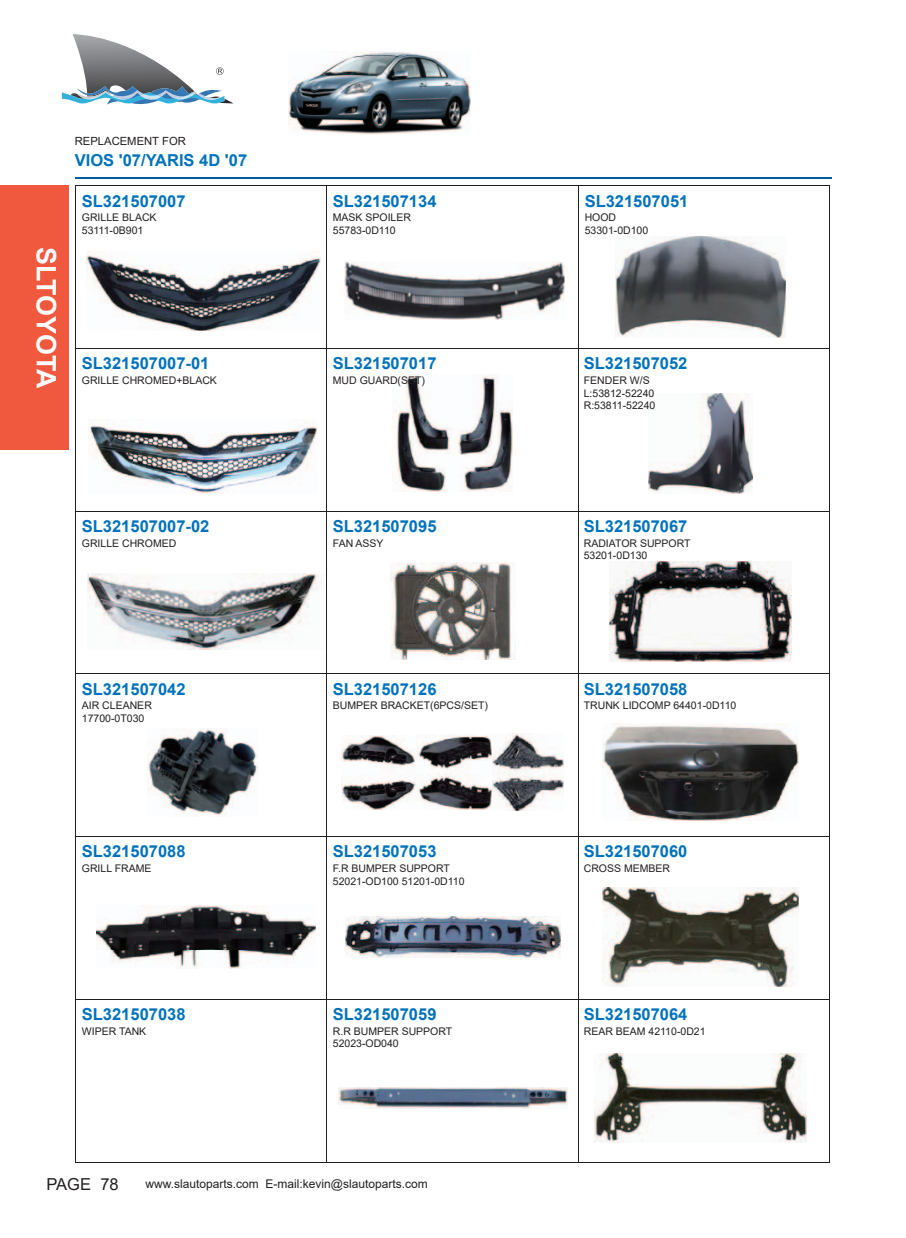
<style>
.page{position:relative;width:906px;height:1238px;background:#fff}
.page>*{position:absolute;margin:0;border:0;box-sizing:border-box;transform-origin:0 0}
.t1{font:700 26.85px "Arial";color:#fff}
.t2{font:700 16.5px "Arial";color:#0072bc}
.t3{font:16.5px "Arial";color:#231f20}
.t4{font:12px "Arial";color:#231f20}
.t5{font:11.25px "Arial";color:#231f20}
.t6{font:10.5px/12.6px "Arial";color:#231f20}
</style>
<div class="page">
<hr style="left:75px;top:185px;width:252px;height:1px;background:#231f20">
<hr style="left:327px;top:185px;width:251px;height:1px;background:#231f20">
<hr style="left:578px;top:185px;width:251px;height:1px;background:#231f20">
<hr style="left:76px;top:348px;width:251px;height:1px;background:#231f20">
<hr style="left:327px;top:348px;width:251px;height:1px;background:#231f20">
<hr style="left:578px;top:348px;width:251px;height:1px;background:#231f20">
<hr style="left:76px;top:511px;width:251px;height:1px;background:#231f20">
<hr style="left:327px;top:511px;width:251px;height:1px;background:#231f20">
<hr style="left:578px;top:511px;width:251px;height:1px;background:#231f20">
<hr style="left:76px;top:673px;width:251px;height:1px;background:#231f20">
<hr style="left:327px;top:673px;width:251px;height:1px;background:#231f20">
<hr style="left:578px;top:673px;width:251px;height:1px;background:#231f20">
<hr style="left:76px;top:836px;width:251px;height:1px;background:#231f20">
<hr style="left:327px;top:836px;width:251px;height:1px;background:#231f20">
<hr style="left:578px;top:836px;width:251px;height:1px;background:#231f20">
<hr style="left:76px;top:999px;width:251px;height:1px;background:#231f20">
<hr style="left:327px;top:999px;width:251px;height:1px;background:#231f20">
<hr style="left:578px;top:999px;width:251px;height:1px;background:#231f20">
<hr style="left:75px;top:1162px;width:252px;height:1px;background:#231f20">
<hr style="left:327px;top:1162px;width:251px;height:1px;background:#231f20">
<hr style="left:578px;top:1162px;width:251px;height:1px;background:#231f20">
<hr style="left:75px;top:185px;width:1px;height:163px;background:#231f20">
<hr style="left:327px;top:185px;width:1px;height:163px;background:#231f20">
<hr style="left:578px;top:185px;width:1px;height:163px;background:#231f20">
<hr style="left:829px;top:185px;width:1px;height:163px;background:#231f20">
<hr style="left:75px;top:348px;width:1px;height:163px;background:#231f20">
<hr style="left:327px;top:348px;width:1px;height:163px;background:#231f20">
<hr style="left:578px;top:348px;width:1px;height:163px;background:#231f20">
<hr style="left:829px;top:348px;width:1px;height:163px;background:#231f20">
<hr style="left:75px;top:511px;width:1px;height:163px;background:#231f20">
<hr style="left:327px;top:511px;width:1px;height:162px;background:#231f20">
<hr style="left:578px;top:511px;width:1px;height:162px;background:#231f20">
<hr style="left:829px;top:511px;width:1px;height:163px;background:#231f20">
<hr style="left:75px;top:674px;width:1px;height:162px;background:#231f20">
<hr style="left:327px;top:674px;width:1px;height:162px;background:#231f20">
<hr style="left:578px;top:674px;width:1px;height:162px;background:#231f20">
<hr style="left:829px;top:674px;width:1px;height:162px;background:#231f20">
<hr style="left:75px;top:836px;width:1px;height:163px;background:#231f20">
<hr style="left:327px;top:837px;width:1px;height:162px;background:#231f20">
<hr style="left:578px;top:837px;width:1px;height:162px;background:#231f20">
<hr style="left:829px;top:836px;width:1px;height:163px;background:#231f20">
<hr style="left:75px;top:999px;width:1px;height:163px;background:#231f20">
<hr style="left:327px;top:999px;width:1px;height:163px;background:#231f20">
<hr style="left:578px;top:999px;width:1px;height:163px;background:#231f20">
<hr style="left:829px;top:999px;width:1px;height:163px;background:#231f20">
<hr style="left:75px;top:177px;width:756px;height:1px;background:#015aaa">
<img style="left:87px;top:251px;width:233px;height:80px">
<img style="left:89px;top:419px;width:229px;height:74px">
<img style="left:87px;top:573px;width:235px;height:76px">
<img style="left:96px;top:905px;width:219px;height:63px">
<img style="left:344px;top:261px;width:220px;height:58px">
<img style="left:615px;top:237px;width:170px;height:100px">
<img style="left:396px;top:374px;width:117px;height:117px">
<img style="left:648px;top:393px;width:104px;height:100px">
<img style="left:391px;top:563px;width:124px;height:96px">
<img style="left:610px;top:561px;width:181px;height:100px">
<img style="left:342px;top:735px;width:73px;height:74px">
<img style="left:417px;top:733px;width:147px;height:77px">
<img style="left:602px;top:724px;width:196px;height:96px">
<img style="left:345px;top:916px;width:215px;height:41px">
<img style="left:602px;top:887px;width:196px;height:70px">
<img style="left:602px;top:957px;width:192px;height:29px">
<img style="left:338px;top:1087px;width:229px;height:21px">
<img style="left:594px;top:1053px;width:212px;height:89px">
<img style="left:147px;top:728px;width:111px;height:87px">
<img style="left:288px;top:52px;width:182px;height:83px">
<svg style="left:312px;top:86px;width:5px;height:4px"></svg>
<svg style="left:62px;top:34px;width:171px;height:71px"></svg>
<div style="left:0;top:185px;width:68px;height:264px;background:#f0593e"></div>
<p class="t5" style="left:75px;top:134px;width:113px">REPLACEMENT FOR</p>
<h2 class="t2" style="left:75px;top:151px;width:174px">VIOS '07/YARIS 4D '07</h2>
<h2 class="t2" style="left:82px;top:192px;width:105px">SL321507007</h2>
<p class="t6" style="left:82px;top:211px;width:76px">GRILLE BLACK<br>53111-0B901</p>
<h2 class="t2" style="left:333px;top:192px;width:105px">SL321507134</h2>
<p class="t6" style="left:333px;top:211px;width:80px">MASK SPOILER<br>55783-0D110</p>
<h2 class="t2" style="left:584px;top:192px;width:105px">SL321507051</h2>
<p class="t6" style="left:584px;top:211px;width:65px">HOOD<br>53301-0D100</p>
<h1 class="t1" style="left:61px;top:247px;width:143px;rotate:90deg">SLTOYOTA</h1>
<h2 class="t2" style="left:82px;top:354px;width:129px">SL321507007-01</h2>
<p class="t6" style="left:82px;top:374px;width:137px">GRILLE CHROMED+BLACK</p>
<h2 class="t2" style="left:333px;top:354px;width:105px">SL321507017</h2>
<p class="t6" style="left:333px;top:374px;width:94px">MUD GUARD(SET)</p>
<h2 class="t2" style="left:584px;top:354px;width:105px">SL321507052</h2>
<p class="t6" style="left:584px;top:374px;width:73px">FENDER W/S<br>L:53812-52240<br>R:53811-52240</p>
<h2 class="t2" style="left:82px;top:517px;width:129px">SL321507007-02</h2>
<p class="t6" style="left:82px;top:536px;width:96px">GRILLE CHROMED</p>
<h2 class="t2" style="left:333px;top:517px;width:105px">SL321507095</h2>
<p class="t6" style="left:333px;top:536px;width:52px">FAN ASSY</p>
<h2 class="t2" style="left:584px;top:517px;width:105px">SL321507067</h2>
<p class="t6" style="left:584px;top:536px;width:108px">RADIATOR SUPPORT<br>53201-0D130</p>
<h2 class="t2" style="left:82px;top:679px;width:105px">SL321507042</h2>
<p class="t6" style="left:82px;top:699px;width:72px">AIR CLEANER<br>17700-0T030</p>
<h2 class="t2" style="left:333px;top:679px;width:105px">SL321507126</h2>
<p class="t6" style="left:333px;top:699px;width:157px">BUMPER BRACKET(6PCS/SET)</p>
<h2 class="t2" style="left:584px;top:679px;width:105px">SL321507058</h2>
<p class="t6" style="left:584px;top:699px;width:154px">TRUNK LIDCOMP 64401-0D110</p>
<h2 class="t2" style="left:82px;top:842px;width:105px">SL321507088</h2>
<p class="t6" style="left:82px;top:862px;width:71px">GRILL FRAME</p>
<h2 class="t2" style="left:333px;top:842px;width:105px">SL321507053</h2>
<p class="t6" style="left:333px;top:862px;width:133px">F.R BUMPER SUPPORT<br>52021-OD100 51201-0D110</p>
<h2 class="t2" style="left:584px;top:842px;width:105px">SL321507060</h2>
<p class="t6" style="left:584px;top:862px;width:88px">CROSS MEMBER</p>
<h2 class="t2" style="left:82px;top:1005px;width:105px">SL321507038</h2>
<p class="t6" style="left:82px;top:1024px;width:66px">WIPER TANK</p>
<h2 class="t2" style="left:333px;top:1005px;width:105px">SL321507059</h2>
<p class="t6" style="left:333px;top:1024px;width:121px">R.R BUMPER SUPPORT<br>52023-OD040</p>
<h2 class="t2" style="left:584px;top:1005px;width:105px">SL321507064</h2>
<p class="t6" style="left:584px;top:1024px;width:123px">REAR BEAM 42110-0D21</p>
<h2 class="t3" style="left:46px;top:1174px;width:74px">PAGE 78</h2>
<p class="t4" style="left:145px;top:1177px;width:284px">www.slautoparts.com E-mail:kevin@slautoparts.com</p>
</div>
